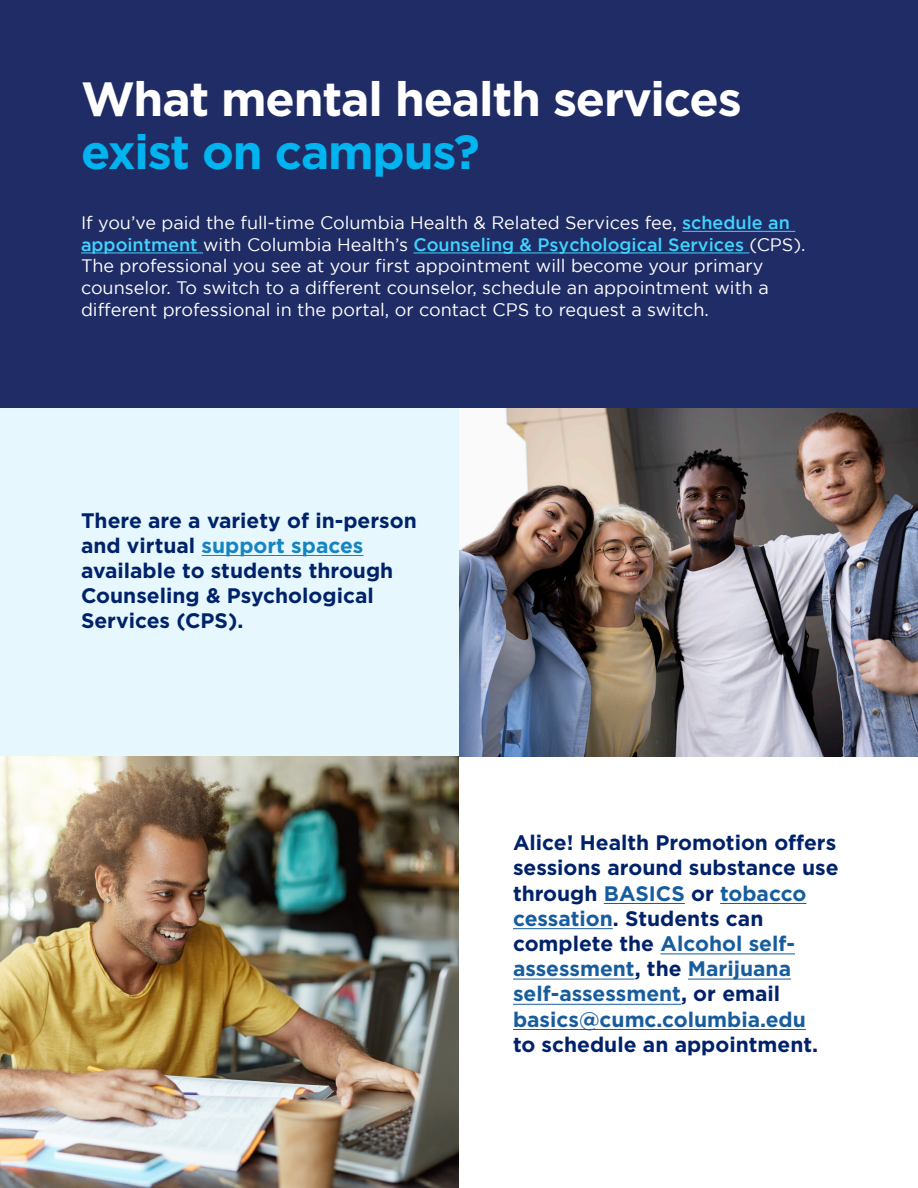
<style>
.page{position:relative;width:918px;height:1188px;background:#fff}
.page>*{position:absolute;margin:0;border:0;box-sizing:border-box;transform-origin:0 0}
.t1{font:700 48px/52.8px "Gotham";letter-spacing:-.025em;color:#fff}
.t2{font:700 21px/25.2px "Gotham";color:#00226a}
.t3{font:18px/21.6px "Gotham";color:#fff}
.s1{color:#00b4f0}
.s2{font-weight:500;color:#3ed4ff}
.s3{color:#1584c3}
.s4{color:#175d9e}
</style>
<div class="page">
<div style="left:0;top:395px;width:918px;height:362px;background:#e6f8fd"></div>
<img style="left:459px;top:407px;width:459px;height:350px">
<img style="left:0;top:756px;width:459px;height:432px">
<hr style="left:202px;top:555px;width:162px;height:1px;background:#1584c3">
<hr style="left:604px;top:903px;width:81px;height:1px;background:#175d9e">
<hr style="left:720px;top:903px;width:86px;height:1px;background:#175d9e">
<hr style="left:513px;top:928px;width:100px;height:1px;background:#175d9e">
<hr style="left:661px;top:954px;width:134px;height:1px;background:#175d9e">
<hr style="left:513px;top:979px;width:122px;height:1px;background:#175d9e">
<hr style="left:688px;top:979px;width:103px;height:1px;background:#175d9e">
<hr style="left:513px;top:1004px;width:168px;height:1px;background:#175d9e">
<hr style="left:513px;top:1029px;width:293px;height:1px;background:#175d9e">
<div style="left:0;top:0;width:918px;height:407px;background:#202c65"></div>
<hr style="left:682px;top:231px;width:113px;height:1px;background:#3ed4ff">
<hr style="left:81px;top:253px;width:122px;height:1px;background:#3ed4ff">
<hr style="left:413px;top:253px;width:336px;height:1px;background:#3ed4ff">
<p class="t1" style="left:81px;top:71px;width:662px">What mental health services <span class="s1">exist on campus?</span></p>
<p class="t3" style="left:81px;top:212px;width:726px">If you’ve paid the full-time Columbia Health &amp; Related Services fee, <span class="s2">schedule an appointment</span> with Columbia Health’s <span class="s2">Counseling &amp; Psychological Services</span> (CPS).<br>The professional you see at your first appointment will become your primary counselor. To switch to a different counselor, schedule an appointment with a different professional in the portal, or contact CPS to request a switch.</p>
<p class="t2" style="left:81px;top:507px;width:337px">There are a variety of in-person and virtual <span class="s3">support spaces </span>available to students through<br>Counseling &amp; Psychological<br>Services (CPS).</p>
<p class="t2" style="left:513px;top:830px;width:327px">Alice! Health Promotion offers sessions around substance use through <span class="s4">BASICS</span> or <span class="s4">tobacco cessation</span>. Students can complete the <span class="s4">Alcohol self&shy;assessment</span>, the <span class="s4">Marijuana self-assessment</span>, or email <span class="s4">basics@cumc.columbia.edu<br></span>to schedule an appointment.</p>
</div>
